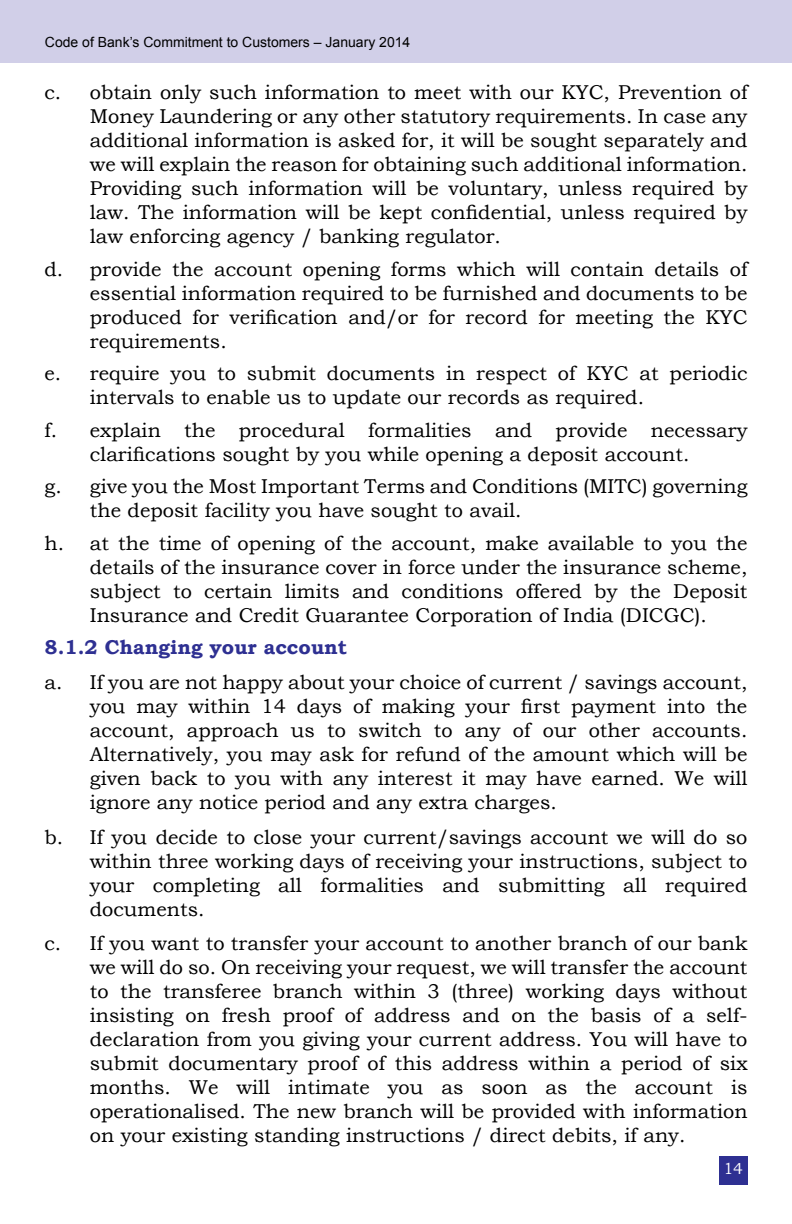
<style>
.page{position:relative;width:792px;height:1224px;background:#fff}
.page>*{position:absolute;margin:0;border:0;box-sizing:border-box;transform-origin:0 0}
.t1{font:20px/24px "Bookman Old Style";color:#000;text-align:justify}
.t2{font:700 20px "Bookman Old Style";color:#2e3092}
.t3{font:16px "Bookman Old Style";color:#fff}
.t4{font:14px "Arial";color:#000}
</style>
<div class="page">
<div style="left:0;top:0;width:792px;height:62px;background:#d1cfe8"></div>
<div style="left:719px;top:1156px;width:28px;height:28px;background:#2e3092"></div>
<p class="t4" style="left:45px;top:33px;width:367px">Code of Bank’s Commitment to Customers – January 2014</p>
<p class="t1" style="left:90px;top:80px;width:659px;text-indent:-45px">c. obtain only such information to meet with our KYC, Prevention of Money Laundering or any other statutory requirements. In case any additional information is asked for, it will be sought separately and we will explain the reason for obtaining such additional information.<br>Providing such information will be voluntary, unless required by law. The information will be kept confidential, unless required by law enforcing agency / banking regulator.</p>
<p class="t1" style="left:90px;top:257px;width:659px;text-indent:-45px">d. provide the account opening forms which will contain details of essential information required to be furnished and documents to be produced for verification and/or for record for meeting the KYC requirements.</p>
<p class="t1" style="left:90px;top:361px;width:659px;text-indent:-45px">e. require you to submit documents in respect of KYC at periodic intervals to enable us to update our records as required.</p>
<p class="t1" style="left:90px;top:418px;width:659px;text-indent:-45px">f. explain the procedural formalities and provide necessary clarifications sought by you while opening a deposit account.</p>
<p class="t1" style="left:90px;top:474px;width:659px;text-indent:-45px">g. give you the Most Important Terms and Conditions (MITC) governing the deposit facility you have sought to avail.</p>
<p class="t1" style="left:90px;top:531px;width:659px;text-indent:-45px">h. at the time of opening of the account, make available to you the details of the insurance cover in force under the insurance scheme, subject to certain limits and conditions offered by the Deposit Insurance and Credit Guarantee Corporation of India (DICGC).</p>
<p class="t2" style="left:45px;top:633px;width:304px">8.1.2 Changing your account</p>
<p class="t1" style="left:90px;top:671px;width:659px;text-indent:-45px">a. If you are not happy about your choice of current / savings account, you may within 14 days of making your first payment into the account, approach us to switch to any of our other accounts.<br>Alternatively, you may ask for refund of the amount which will be given back to you with any interest it may have earned. We will ignore any notice period and any extra charges.</p>
<p class="t1" style="left:90px;top:825px;width:659px;text-indent:-45px">b. If you decide to close your current/savings account we will do so within three working days of receiving your instructions, subject to your completing all formalities and submitting all required documents.</p>
<p class="t1" style="left:90px;top:931px;width:659px;text-indent:-45px">c. If you want to transfer your account to another branch of our bank we will do so. On receiving your request, we will transfer the account to the transferee branch within 3 (three) working days without insisting on fresh proof of address and on the basis of a self&shy;declaration from you giving your current address. You will have to submit documentary proof of this address within a period of six months. We will intimate you as soon as the account is operationalised. The new branch will be provided with information on your existing standing instructions / direct debits, if any.</p>
<p class="t3" style="left:723px;top:1159px;width:21px">14</p>
</div>
